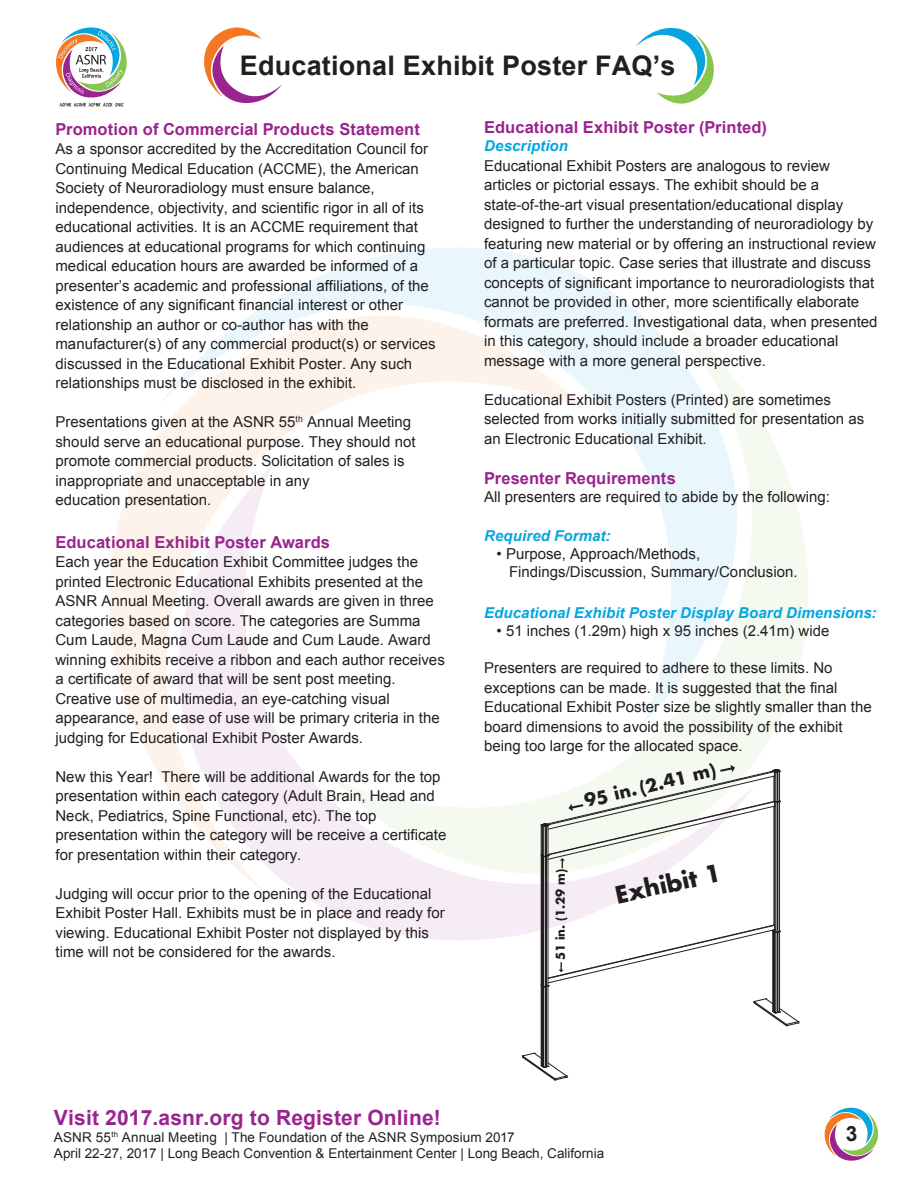
<style>
.page{position:relative;width:918px;height:1188px;background:#fff}
.page>*{position:absolute;margin:0;border:0;box-sizing:border-box;transform-origin:0 0}
.t1{font:700 27px "Arial";letter-spacing:.01em;color:#231f20}
.t2{font:700 23.4px "Futura";color:#201d1e}
.t3{font:700 21px "Arial";letter-spacing:.01em;color:#99248e}
.t4{font:700 21px "Arial";color:#231f20}
.t5{font:700 17.55px "Futura";color:#201d1e}
.t6{font:700 16.5px "Arial";letter-spacing:.005em;color:#99248e}
.t7{font:15px/19.5px "Arial";color:#231f20}
.t8{font:italic 700 15px "Arial";letter-spacing:.005em;color:#05a5e0}
.t9{font:13.5px/16.2px "Arial";color:#231f20}
.t10{font:700 11.7px "Futura";color:#201d1e}
</style>
<div class="page">
<svg style="left:110px;top:433px;width:50px;height:281px;fill:#fef3eb"></svg>
<svg style="left:756px;top:467px;width:52px;height:292px;fill:#f4faef"></svg>
<svg style="left:131px;top:464px;width:625px;height:476px"></svg>
<svg style="left:160px;top:248px;width:624px;height:476px"></svg>
<img style="left:59px;top:106px;width:64px;height:1px">
<svg style="left:56px;top:27px;width:71px;height:79px"></svg>
<svg style="left:824px;top:1107px;width:55px;height:54px"></svg>
<svg style="left:204px;top:27px;width:78px;height:77px"></svg>
<svg style="left:636px;top:28px;width:78px;height:76px"></svg>
<svg style="left:522px;top:765px;width:277px;height:316px"></svg>
<h1 class="t1" style="left:240px;top:48px;width:437px">Educational Exhibit Poster FAQ’s</h1>
<p class="t6" style="left:56px;top:118px;width:366px">Promotion of Commercial Products Statement</p>
<p class="t7" style="left:56px;top:139px;width:382px">As a sponsor accredited by the Accreditation Council for Continuing Medical Education (ACCME), the American Society of Neuroradiology must ensure balance, independence, objectivity, and scientific rigor in all of its educational activities. It is an ACCME requirement that audiences at educational programs for which continuing medical education hours are awarded be informed of a presenter’s academic and professional affiliations, of the existence of any significant financial interest or other relationship an author or co-author has with the manufacturer(s) of any commercial product(s) or services discussed in the Educational Exhibit Poster. Any such relationships must be disclosed in the exhibit.</p>
<p class="t7" style="left:55px;top:412px;width:362px">Presentations given at the ASNR 55<sup>th</sup> Annual Meeting should serve an educational purpose. They should not promote commercial products. Solicitation of sales is inappropriate and unacceptable in any<br>education presentation.</p>
<p class="t6" style="left:56px;top:531px;width:276px">Educational Exhibit Poster Awards</p>
<p class="t7" style="left:56px;top:552px;width:391px">Each year the Education Exhibit Committee judges the printed Electronic Educational Exhibits presented at the ASNR Annual Meeting. Overall awards are given in three categories based on score. The categories are Summa Cum Laude, Magna Cum Laude and Cum Laude. Award winning exhibits receive a ribbon and each author receives a certificate of award that will be sent post meeting.<br>Creative use of multimedia, an eye-catching visual appearance, and ease of use will be primary criteria in the judging for Educational Exhibit Poster Awards.</p>
<p class="t7" style="left:56px;top:767px;width:392px">New this Year! There will be additional Awards for the top presentation within each category (Adult Brain, Head and Neck, Pediatrics, Spine Functional, etc). The top presentation within the category will be receive a certificate for presentation within their category.</p>
<p class="t7" style="left:56px;top:884px;width:391px">Judging will occur prior to the opening of the Educational Exhibit Poster Hall. Exhibits must be in place and ready for viewing. Educational Exhibit Poster not displayed by this time will not be considered for the awards.</p>
<p class="t6" style="left:484px;top:117px;width:284px">Educational Exhibit Poster (Printed)</p>
<p class="t8" style="left:484px;top:136px;width:85px">Description</p>
<p class="t7" style="left:484px;top:156px;width:395px">Educational Exhibit Posters are analogous to review articles or pictorial essays. The exhibit should be a state-of-the-art visual presentation/educational display designed to further the understanding of neuroradiology by featuring new material or by offering an instructional review of a particular topic. Case series that illustrate and discuss concepts of significant importance to neuroradiologists that cannot be provided in other, more scientifically elaborate formats are preferred. Investigational data, when presented in this category, should include a broader educational message with a more general perspective.</p>
<p class="t7" style="left:484px;top:390px;width:382px">Educational Exhibit Posters (Printed) are sometimes selected from works initially submitted for presentation as an Electronic Educational Exhibit.</p>
<p class="t6" style="left:484px;top:468px;width:193px">Presenter Requirements</p>
<p class="t7" style="left:484px;top:487px;width:347px">All presenters are required to abide by the following:</p>
<p class="t8" style="left:484px;top:526px;width:128px">Required Format:</p>
<p class="t7" style="left:509px;top:545px;width:290px;line-height:18px;text-indent:-13px">• Purpose, Approach/Methods,<br>Findings/Discussion, Summary/Conclusion.</p>
<p class="t8" style="left:484px;top:603px;width:394px">Educational Exhibit Poster Display Board Dimensions:</p>
<p class="t7" style="left:497px;top:621px;width:334px">• 51 inches (1.29m) high x 95 inches (2.41m) wide</p>
<p class="t7" style="left:484px;top:658px;width:389px">Presenters are required to adhere to these limits. No exceptions can be made. It is suggested that the final Educational Exhibit Poster size be slightly smaller than the board dimensions to avoid the possibility of the exhibit being too large for the allocated space.</p>
<p class="t5" style="left:582px;top:789px;width:136px;rotate:-13deg">95 in. (2.41 m)</p>
<p class="t10" style="left:552px;top:960px;width:93px;rotate:-90deg">51 in. (1.29 m)</p>
<h2 class="t2" style="left:612px;top:879px;width:109px;rotate:-12deg">Exhibit 1</h2>
<h3 class="t3" style="left:54px;top:1104px;width:388px">Visit 2017.asnr.org to Register Online!</h3>
<p class="t9" style="left:54px;top:1129px;width:552px">ASNR 55<sup>th</sup> Annual Meeting | The Foundation of the ASNR Symposium 2017<br>April 22-27, 2017 | Long Beach Convention &amp; Entertainment Center | Long Beach, California</p>
<h3 class="t4" style="left:846px;top:1120px;width:13px">3</h3>
</div>
